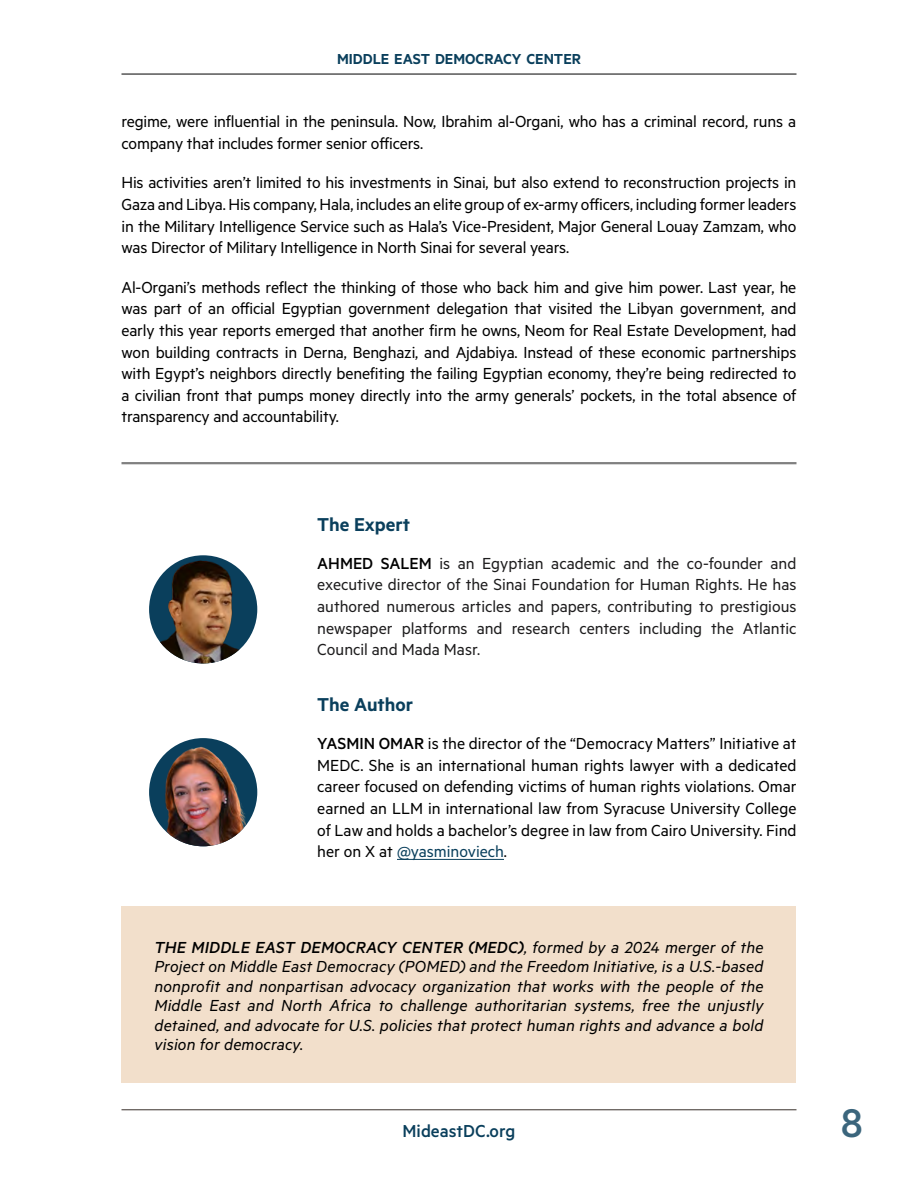
<style>
.page{position:relative;width:918px;height:1188px;background:#fff}
.page>*{position:absolute;margin:0;border:0;box-sizing:border-box;transform-origin:0 0}
.t1{font:500 45px "Metric";color:#0a3f5c}
.t2{font:600 21px "Metric";color:#0a3f5c}
.t3{font:500 19.5px "Metric";color:#0a3f5c}
.t4{font:18px/21.6px "Metric";letter-spacing:-.01em;color:#000;text-align:justify}
.t5{font:italic 18px/19.5px "Metric";letter-spacing:.01em;color:#000;text-align:justify}
.t6{font:18px/21.6px "Metric";color:#1d1c1d;text-align:justify}
.t7{font:600 16.35px "Metric";color:#0a3f5c}
.s1{font-weight:500;color:#000}
.s2{font-weight:500}
.s3{color:#0a3f5c}
</style>
<div class="page">
<hr style="left:122px;top:1110px;width:674px;height:1px;background:#39302b">
<hr style="left:122px;top:74px;width:674px;height:1px;background:#000">
<hr style="left:122px;top:462px;width:674px;height:2px;background:#808080">
<hr style="left:397px;top:859px;width:107px;height:1px;background:#0a3f5c">
<img style="left:149px;top:560px;width:108px;height:104px">
<div style="left:149px;top:738px;width:108px;height:108px;background:#0a3f5c;border-radius:54px"></div>
<img style="left:149px;top:746px;width:108px;height:100px">
<div style="left:122px;top:906px;width:674px;height:176px;background:#f2dfcb"></div>
<p class="t7" style="left:337px;top:49px;width:245px">MIDDLE EAST DEMOCRACY CENTER</p>
<p class="t4" style="left:122px;top:110px;width:676px">regime, were influential in the peninsula. Now, Ibrahim al-Organi, who has a criminal record, runs a company that includes former senior officers.</p>
<p class="t4" style="left:122px;top:171px;width:677px">His activities aren’t limited to his investments in Sinai, but also extend to reconstruction projects in Gaza and Libya. His company, Hala, includes an elite group of ex-army officers, including former leaders in the Military Intelligence Service such as Hala’s Vice-President, Major General Louay Zamzam, who was Director of Military Intelligence in North Sinai for several years.</p>
<p class="t4" style="left:122px;top:276px;width:677px">Al-Organi’s methods reflect the thinking of those who back him and give him power. Last year, he was part of an official Egyptian government delegation that visited the Libyan government, and early this year reports emerged that another firm he owns, Neom for Real Estate Development, had won building contracts in Derna, Benghazi, and Ajdabiya. Instead of these economic partnerships with Egypt’s neighbors directly benefiting the failing Egyptian economy, they’re being redirected to a civilian front that pumps money directly into the army generals’ pockets, in the total absence of transparency and accountability.</p>
<p class="t2" style="left:317px;top:512px;width:94px">The Expert</p>
<p class="t6" style="left:317px;top:552px;width:481px"><span class="s1">AHMED SALEM</span> is an Egyptian academic and the co-founder and executive director of the Sinai Foundation for Human Rights. He has authored numerous articles and papers, contributing to prestigious newspaper platforms and research centers including the Atlantic Council and Mada Masr.</p>
<p class="t2" style="left:317px;top:692px;width:97px">The Author</p>
<p class="t4" style="left:317px;top:732px;width:481px"><span class="s2">YASMIN OMAR</span> is the director of the “Democracy Matters” Initiative at MEDC. She is an international human rights lawyer with a dedicated career focused on defending victims of human rights violations. Omar earned an LLM in international law from Syracuse University College of Law and holds a bachelor’s degree in law from Cairo University. Find her on X at <span class="s3">@yasminoviech</span>.</p>
<p class="t5" style="left:154px;top:937px;width:611px"><span class="s2">THE MIDDLE EAST DEMOCRACY CENTER (MEDC)</span>, formed by a 2024 merger of the Project on Middle East Democracy (POMED) and the Freedom Initiative, is a U.S.-based nonprofit and nonpartisan advocacy organization that works with the people of the Middle East and North Africa to challenge authoritarian systems, free the unjustly detained, and advocate for U.S. policies that protect human rights and advance a bold vision for democracy.</p>
<p class="t3" style="left:403px;top:1120px;width:114px">MideastDC.org</p>
<h1 class="t1" style="left:841px;top:1097px;width:24px">8</h1>
</div>
